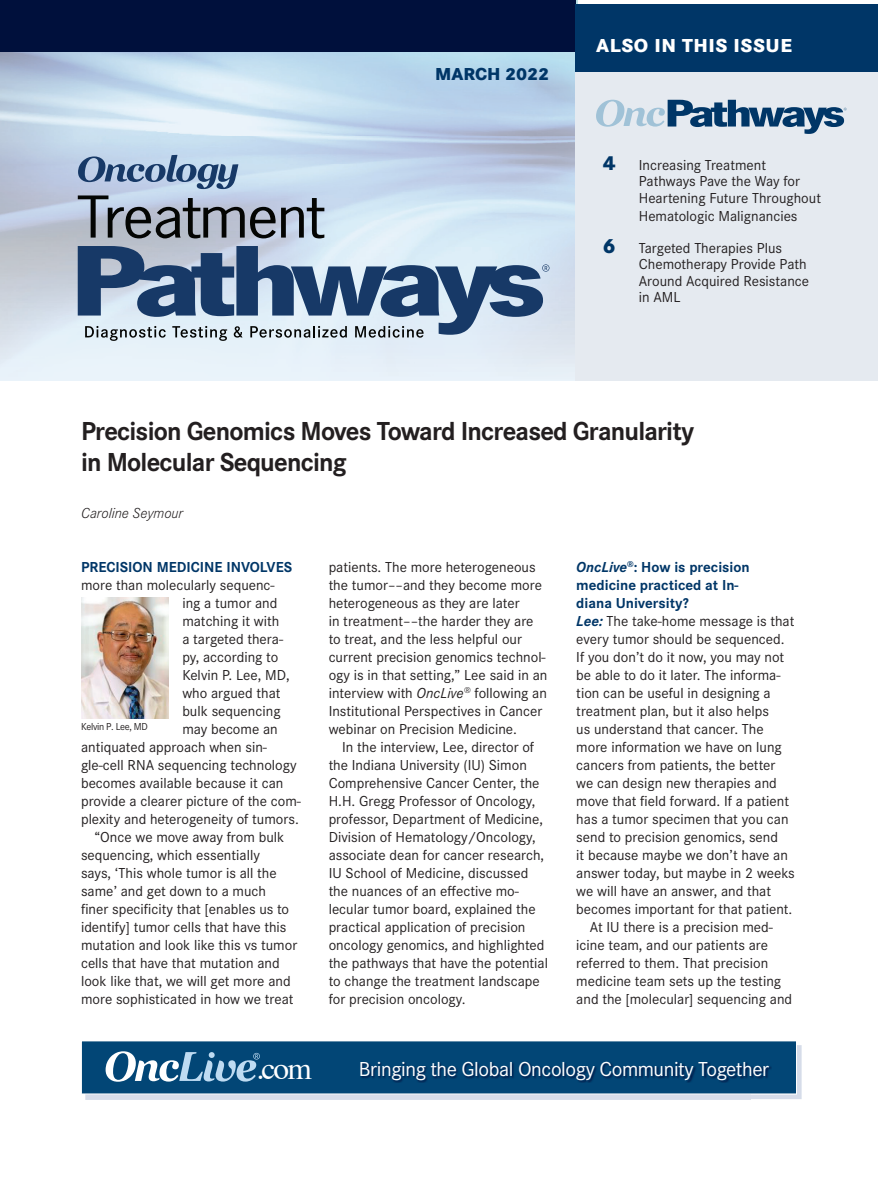
<style>
.page{position:relative;width:878px;height:1188px;background:#fff}
.page>*{position:absolute;margin:0;border:0;box-sizing:border-box;transform-origin:0 0}
.t1{font:31.35px "Times";color:#fff}
.t2{font:700 27px/31.5px "Corporate S";letter-spacing:-.03em;color:#231f20}
.t3{font:21px "Corporate S";letter-spacing:-.02em;color:#fff}
.t4{font:800 21px "Corporate S";color:#003667}
.t5{font:800 19.5px "Corporate S";letter-spacing:.03em;color:#fff}
.t6{font:800 18px "Corporate S";color:#003667}
.t7{font:15px/18px "Corporate S";color:#231f20}
.t8{font:700 15px "Corporate S";color:#003667}
.t9{font:italic 300 15px "Corporate S";color:#231f20}
.t10{font:10.5px "Corporate S";letter-spacing:-.03em;color:#231f20}
.s1{font-style:italic}
.s2{font-weight:700;font-style:italic;color:#003667}
</style>
<div class="page">
<img style="left:0;top:0;width:576px;height:381px">
<svg style="left:81px;top:1041px;width:715px;height:53px;background:#155481"></svg>
<img style="left:361px;top:1061px;width:410px;height:22px">
<svg style="left:78px;top:195px;width:246px;height:43px;background:#89919e"></svg>
<svg style="left:78px;top:155px;width:160px;height:34px;background:#8aa1c0"></svg>
<svg style="left:78px;top:246px;width:471px;height:95px;background:#8398b2"></svg>
<div style="left:0;top:0;width:575px;height:52px;background:#00103c"></div>
<div style="left:575px;top:4px;width:303px;height:68px;background:#003667"></div>
<div style="left:575px;top:72px;width:303px;height:309px;background:#e5eaf0"></div>
<svg style="left:596px;top:100px;width:250px;height:34px"></svg>
<img style="left:81px;top:597px;width:88px;height:121px">
<p class="t6" style="left:435px;top:63px;width:116px">MARCH 2022</p>
<h3 class="t5" style="left:596px;top:34px;width:197px">ALSO IN THIS ISSUE</h3>
<h3 class="t4" style="left:602px;top:150px;width:14px">4</h3>
<p class="t7" style="left:638px;top:157px;width:184px;line-height:16.5px">Increasing Treatment<br>Pathways Pave the Way for<br>Heartening Future Throughout</p>
<p class="t7" style="left:638px;top:207px;width:160px">Hematologic Malignancies</p>
<h3 class="t4" style="left:602px;top:233px;width:14px">6</h3>
<p class="t7" style="left:638px;top:240px;width:172px;line-height:16.5px">Targeted Therapies Plus<br>Chemotherapy Provide Path<br>Around Acquired Resistance in AML</p>
<h2 class="t2" style="left:81px;top:416px;width:614px">Precision Genomics Moves Toward Increased Granularity in Molecular Sequencing</h2>
<p class="t9" style="left:81px;top:504px;width:104px">Caroline Seymour</p>
<p class="t8" style="left:81px;top:558px;width:213px">PRECISION MEDICINE INVOLVES</p>
<p class="t7" style="left:81px;top:576px;width:195px">more than molecularly sequenc-</p>
<p class="t7" style="left:182px;top:594px;width:96px">ing a tumor and</p>
<p class="t7" style="left:182px;top:612px;width:98px">matching it with</p>
<p class="t7" style="left:182px;top:630px;width:102px">a targeted thera-</p>
<p class="t7" style="left:182px;top:648px;width:97px">py, according to</p>
<p class="t7" style="left:182px;top:666px;width:109px">Kelvin P. Lee, MD,</p>
<p class="t7" style="left:182px;top:684px;width:100px">who argued that</p>
<p class="t7" style="left:182px;top:702px;width:100px">bulk sequencing</p>
<p class="t7" style="left:182px;top:720px;width:97px">may become an</p>
<p class="t7" style="left:81px;top:738px;width:187px">antiquated approach when sin-</p>
<p class="t7" style="left:81px;top:756px;width:217px">gle-cell RNA sequencing technology</p>
<p class="t7" style="left:81px;top:774px;width:204px">becomes available because it can</p>
<p class="t7" style="left:81px;top:792px;width:221px">provide a clearer picture of the com-</p>
<p class="t7" style="left:81px;top:810px;width:219px">plexity and heterogeneity of tumors.</p>
<p class="t7" style="left:94px;top:828px;width:191px">“Once we move away from bulk</p>
<p class="t7" style="left:81px;top:846px;width:180px">sequencing, which essentially</p>
<p class="t7" style="left:81px;top:864px;width:197px">says, ‘This whole tumor is all the</p>
<p class="t7" style="left:81px;top:882px;width:186px">same’ and get down to a much</p>
<p class="t7" style="left:81px;top:900px;width:210px">finer specificity that [enables us to</p>
<p class="t7" style="left:81px;top:918px;width:207px">identify] tumor cells that have this</p>
<p class="t7" style="left:81px;top:936px;width:218px">mutation and look like this vs tumor</p>
<p class="t7" style="left:81px;top:954px;width:200px">cells that have that mutation and</p>
<p class="t7" style="left:81px;top:972px;width:211px">look like that, we will get more and</p>
<p class="t7" style="left:81px;top:990px;width:214px">more sophisticated in how we treat</p>
<p class="t10" style="left:81px;top:721px;width:68px">Kelvin P. Lee, MD</p>
<p class="t7" style="left:328px;top:558px;width:220px">patients. The more heterogeneous the tumor––and they become more heterogeneous as they are later<br>in treatment––the harder they are to treat, and the less helpful our current precision genomics technol&shy;ogy is in that setting,” Lee said in an interview with <span class="s1">OncLive</span><sup>®</sup> following an Institutional Perspectives in Cancer webinar on Precision Medicine.</p>
<p class="t7" style="left:329px;top:738px;width:221px;text-indent:13px">In the interview, Lee, director of the Indiana University (IU) Simon Comprehensive Cancer Center, the H.H. Gregg Professor of Oncology, professor, Department of Medicine, Division of Hematology/Oncology, associate dean for cancer research, IU School of Medicine, discussed the nuances of an effective mo&shy;lecular tumor board, explained the practical application of precision oncology genomics, and highlighted the pathways that have the potential to change the treatment landscape for precision oncology.</p>
<p class="t8" style="left:576px;top:558px;width:175px"><span class="s1">OncLive</span><sup>®</sup>: How is precision</p>
<p class="t8" style="left:576px;top:576px;width:164px">medicine practiced at In-</p>
<p class="t8" style="left:576px;top:594px;width:114px">diana University?</p>
<p class="t7" style="left:576px;top:612px;width:220px"><span class="s2">Lee:</span> The take-home message is that</p>
<p class="t7" style="left:576px;top:630px;width:210px">every tumor should be sequenced.</p>
<p class="t7" style="left:576px;top:648px;width:209px">If you don’t do it now, you may not</p>
<p class="t7" style="left:576px;top:666px;width:206px">be able to do it later. The informa-</p>
<p class="t7" style="left:576px;top:684px;width:196px">tion can be useful in designing a</p>
<p class="t7" style="left:576px;top:702px;width:194px">treatment plan, but it also helps</p>
<p class="t7" style="left:576px;top:720px;width:189px">us understand that cancer. The</p>
<p class="t7" style="left:576px;top:738px;width:207px">more information we have on lung</p>
<p class="t7" style="left:576px;top:756px;width:200px">cancers from patients, the better</p>
<p class="t7" style="left:576px;top:774px;width:202px">we can design new therapies and</p>
<p class="t7" style="left:576px;top:792px;width:214px">move that field forward. If a patient</p>
<p class="t7" style="left:576px;top:810px;width:214px">has a tumor specimen that you can</p>
<p class="t7" style="left:576px;top:828px;width:203px">send to precision genomics, send</p>
<p class="t7" style="left:576px;top:846px;width:213px">it because maybe we don’t have an</p>
<p class="t7" style="left:576px;top:864px;width:220px">answer today, but maybe in 2 weeks</p>
<p class="t7" style="left:576px;top:882px;width:196px">we will have an answer, and that</p>
<p class="t7" style="left:576px;top:900px;width:218px">becomes important for that patient.</p>
<p class="t7" style="left:590px;top:918px;width:184px">At IU there is a precision med-</p>
<p class="t7" style="left:576px;top:936px;width:193px">icine team, and our patients are</p>
<p class="t7" style="left:576px;top:954px;width:193px">referred to them. That precision</p>
<p class="t7" style="left:576px;top:972px;width:206px">medicine team sets up the testing</p>
<p class="t7" style="left:576px;top:990px;width:217px">and the [molecular] sequencing and</p>
<h1 class="t1" style="left:255px;top:1039px;width:58px">.com</h1>
<h3 class="t3" style="left:359px;top:1057px;width:411px">Bringing the Global Oncology Community Together</h3>
</div>
